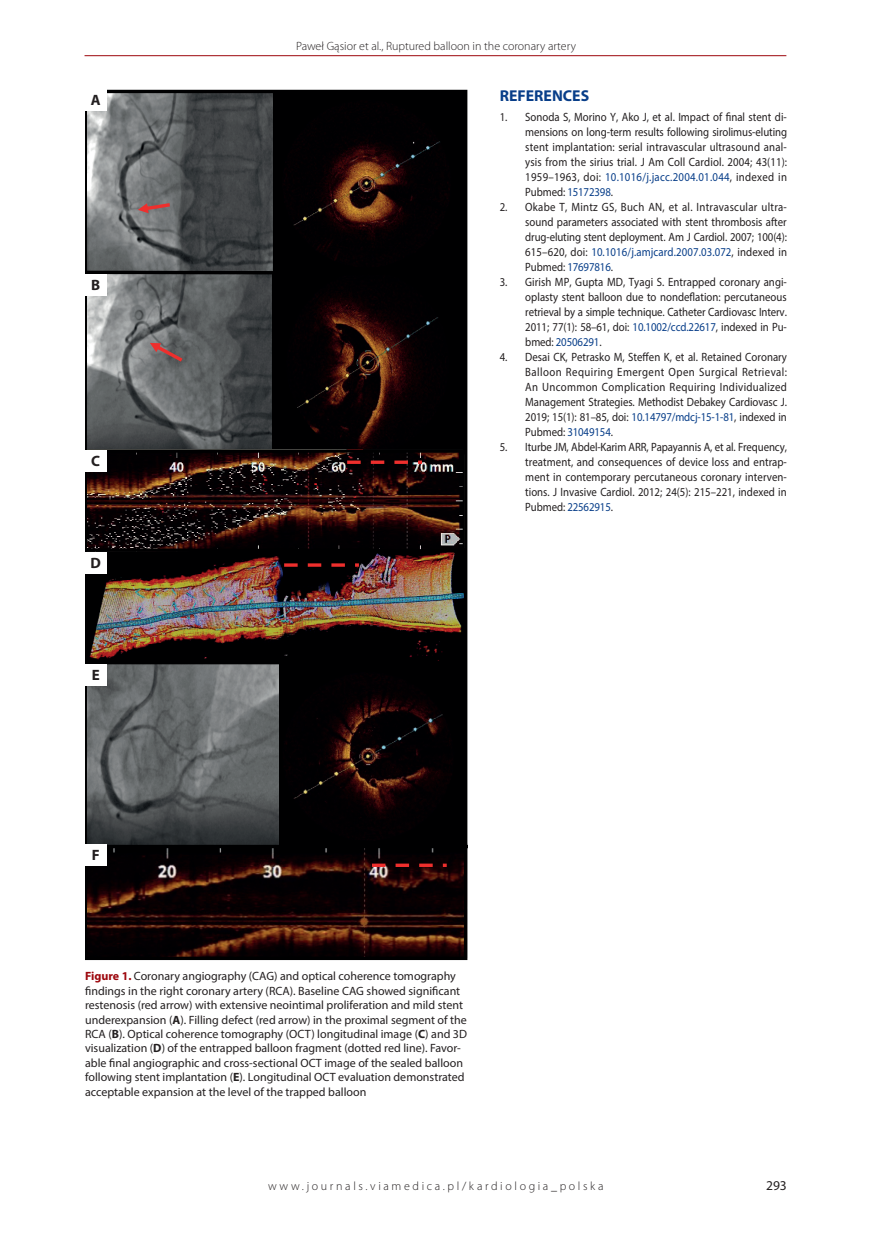
<style>
.page{position:relative;width:872px;height:1234px;background:#fff}
.page>*{position:absolute;margin:0;border:0;box-sizing:border-box;transform-origin:0 0}
.t1{font:700 15.75px "Myriad Pro";color:#083e89}
.t2{font:700 15px "Myriad Pro";color:#231f20}
.t3{font:13.5px "Myriad Pro";color:#231f20}
.t4{font:12px/15px "Myriad Pro";color:#231f20;text-align:justify;scale:.9 1}
.t5{font:12px/14.4px "Myriad Pro";color:#231f20}
.t6{font:300 12px "Myriad Pro";letter-spacing:.015em;color:#231f20}
.t7{font:300 12px "Myriad Pro";letter-spacing:.22em;color:#231f20}
.s1{color:#083e89}
.s2{font-weight:700;color:#9d070d}
.s3{font-weight:700}
</style>
<div class="page">
<hr style="left:85px;top:55px;width:701px;height:1px;background:#9d070d">
<svg style="left:85px;top:90px;width:382px;height:869px;background:#322927"></svg>
<svg style="left:138px;top:203px;width:32px;height:10px"></svg>
<div style="left:85px;top:89px;width:21px;height:22px;background:#fff"></div>
<div style="left:85px;top:274px;width:21px;height:22px;background:#fff"></div>
<div style="left:85px;top:450px;width:21px;height:22px;background:#fff"></div>
<div style="left:85px;top:552px;width:21px;height:21px;background:#fff"></div>
<div style="left:85px;top:664px;width:21px;height:21px;background:#fff"></div>
<div style="left:85px;top:844px;width:21px;height:21px;background:#fff"></div>
<p class="t2" style="left:91px;top:90px;width:11px">A</p>
<p class="t2" style="left:91px;top:275px;width:11px">B</p>
<p class="t2" style="left:91px;top:451px;width:10px">C</p>
<p class="t2" style="left:90px;top:552px;width:12px">D</p>
<p class="t2" style="left:92px;top:664px;width:10px">E</p>
<p class="t2" style="left:92px;top:845px;width:9px">F</p>
<p class="t6" style="left:296px;top:39px;width:281px">Paweł Gąsior et al., Ruptured balloon in the coronary artery</p>
<h1 class="t1" style="left:500px;top:86px;width:91px">REFERENCES</h1>
<p class="t4" style="left:525px;top:109px;width:292px;text-indent:-26px">1. Sonoda S, Morino Y, Ako J, et al. Impact of final stent di&shy;mensions on long-term results following sirolimus-eluting stent implantation: serial intravascular ultrasound anal&shy;ysis from the sirius trial. J Am Coll Cardiol. 2004; 43(11):<br>1959–1963, doi: <span class="s1">10.1016/j.jacc.2004.01.044</span>, indexed in Pubmed: <span class="s1">15172398</span>.</p>
<p class="t4" style="left:525px;top:199px;width:292px;text-indent:-26px">2. Okabe T, Mintz GS, Buch AN, et al. Intravascular ultra&shy;sound parameters associated with stent thrombosis after drug-eluting stent deployment. Am J Cardiol. 2007; 100(4):<br>615–620, doi: <span class="s1">10.1016/j.amjcard.2007.03.072</span>, indexed in Pubmed: <span class="s1">17697816</span>.</p>
<p class="t4" style="left:525px;top:274px;width:292px;text-indent:-26px">3. Girish MP, Gupta MD, Tyagi S. Entrapped coronary angi&shy;oplasty stent balloon due to nondeflation: percutaneous retrieval by a simple technique. Catheter Cardiovasc Interv.<br>2011; 77(1): 58–61, doi: <span class="s1">10.1002/ccd.22617</span>, indexed in Pu&shy;bmed: <span class="s1">20506291</span>.</p>
<p class="t4" style="left:525px;top:349px;width:292px;text-indent:-26px">4. Desai CK, Petrasko M, Steffen K, et al. Retained Coronary Balloon Requiring Emergent Open Surgical Retrieval:<br>An Uncommon Complication Requiring Individualized Management Strategies. Methodist Debakey Cardiovasc J.<br>2019; 15(1): 81–85, doi: <span class="s1">10.14797/mdcj-15-1-81</span>, indexed in Pubmed: <span class="s1">31049154</span>.</p>
<p class="t4" style="left:525px;top:439px;width:292px;text-indent:-26px">5. Iturbe JM, Abdel-Karim ARR, Papayannis A, et al. Frequency, treatment, and consequences of device loss and entrap&shy;ment in contemporary percutaneous coronary interven&shy;tions. J Invasive Cardiol. 2012; 24(5): 215–221, indexed in Pubmed: <span class="s1">22562915</span>.</p>
<p class="t5" style="left:85px;top:968px;width:383px"><span class="s2">Figure 1.</span> Coronary angiography (CAG) and optical coherence tomography findings in the right coronary artery (RCA). Baseline CAG showed significant restenosis (red arrow) with extensive neointimal proliferation and mild stent underexpansion (<span class="s3">A</span>). Filling defect (red arrow) in the proximal segment of the RCA (<span class="s3">B</span>). Optical coherence tomography (OCT) longitudinal image (<span class="s3">C</span>) and 3D visualization (<span class="s3">D</span>) of the entrapped balloon fragment (dotted red line). Favor&shy;able final angiographic and cross-sectional OCT image of the sealed balloon following stent implantation (<span class="s3">E</span>). Longitudinal OCT evaluation demonstrated acceptable expansion at the level of the trapped balloon</p>
<p class="t7" style="left:268px;top:1179px;width:337px">www.journals.viamedica.pl/kardiologia_polska</p>
<p class="t3" style="left:766px;top:1176px;width:22px">293</p>
</div>
